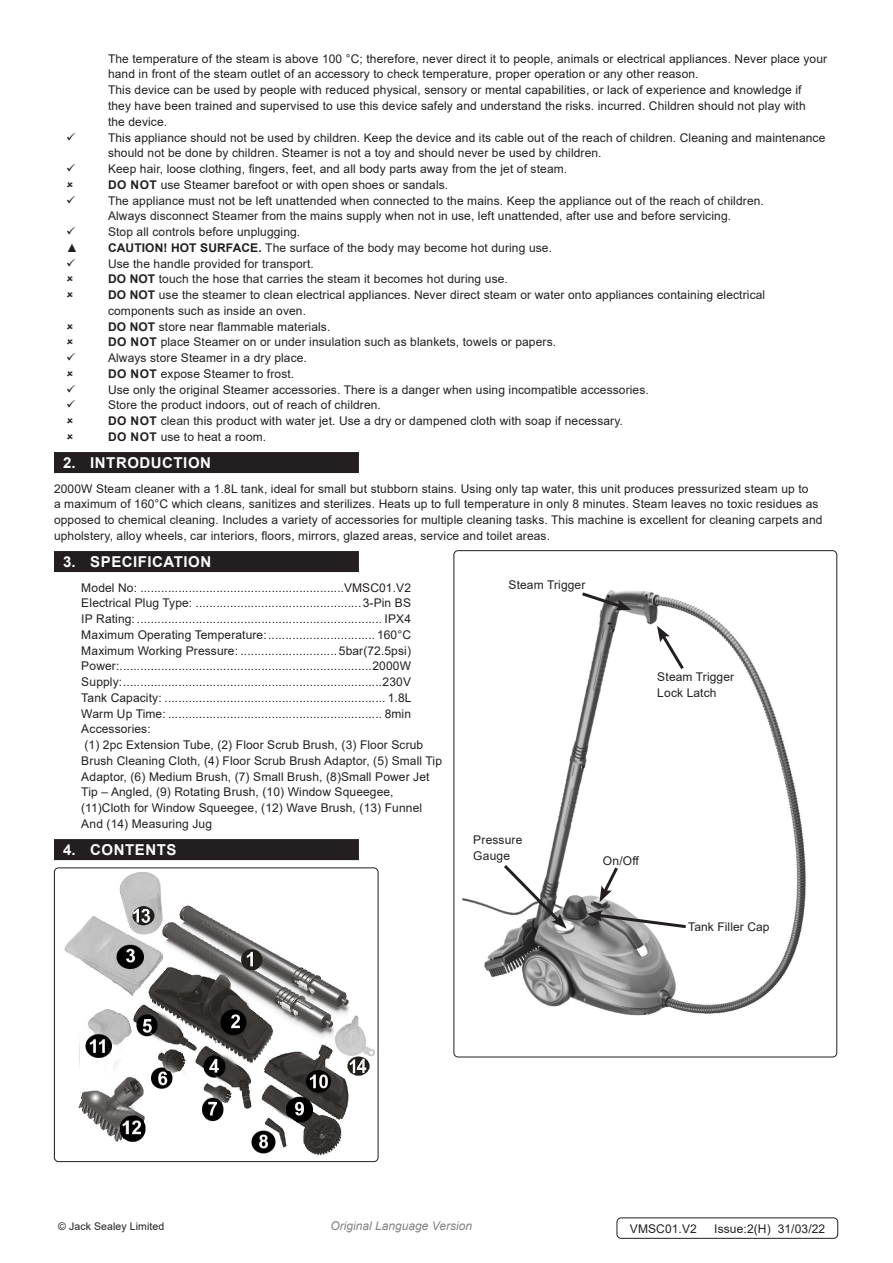
<style>
.page{position:relative;width:893px;height:1263px;background:#fff}
.page>*{position:absolute;margin:0;border:0;box-sizing:border-box;transform-origin:0 0}
.t1{font:700 15px "Arial";letter-spacing:.035em;color:#fff}
.Body{font:12px/15.8px "Arial";letter-spacing:.01em;color:#231f20}
.Specifications__Tabb{font:12px "Arial";letter-spacing:.01em;color:#231f20}
.Instructions_Model_N{font:12px "Arial";letter-spacing:.01em;color:#231f20}
.Body__Footer{font:12px "Arial";letter-spacing:.01em;color:#231f20}
.t2{font:italic 12px "Arial";color:#808285}
.Body__Justified__7pt{font:10.5px "Arial";letter-spacing:.01em;color:#231f20}
.s1{font-weight:700}
</style>
<div class="page">
<div style="left:54px;top:452px;width:305px;height:21px;background:#231f20"></div>
<div style="left:54px;top:551px;width:305px;height:21px;background:#231f20"></div>
<div style="left:54px;top:839px;width:305px;height:21px;background:#231f20"></div>
<img style="left:54px;top:868px;width:324px;height:293px">
<div style="left:54px;top:867px;width:324px;height:295px;border:1px solid #231f20;border-radius:4px"></div>
<img style="left:462px;top:591px;width:375px;height:466px">
<svg style="left:657px;top:626px;width:30px;height:46px"></svg>
<svg style="left:600px;top:864px;width:21px;height:38px"></svg>
<svg style="left:587px;top:910px;width:102px;height:20px"></svg>
<svg style="left:501px;top:862px;width:66px;height:67px"></svg>
<svg style="left:579px;top:590px;width:52px;height:20px"></svg>
<div style="left:617px;top:1217px;width:221px;height:22px;border:1px solid #231f20;border-radius:4px"></div>
<p class="Body" style="left:108px;top:51px;width:721px">The temperature of the steam is above 100 °C; therefore, never direct it to people, animals or electrical appliances. Never place your hand in front of the steam outlet of an accessory to check temperature, proper operation or any other reason.</p>
<p class="Body" style="left:108px;top:82px;width:695px">This device can be used by people with reduced physical, sensory or mental capabilities, or lack of experience and knowledge if</p>
<p class="Body" style="left:108px;top:98px;width:699px">they have been trained and supervised to use this device safely and understand the risks. incurred. Children should not play with</p>
<p class="Body" style="left:108px;top:114px;width:61px">the device.</p>
<p class="Body" style="left:108px;top:129px;width:719px">This appliance should not be used by children. Keep the device and its cable out of the reach of children. Cleaning and maintenance should not be done by children. Steamer is not a toy and should never be used by children.</p>
<p class="Body" style="left:108px;top:161px;width:461px">Keep hair, loose clothing, fingers, feet, and all body parts away from the jet of steam.</p>
<p class="Body" style="left:108px;top:177px;width:342px"><span class="s1">DO NOT</span> use Steamer barefoot or with open shoes or sandals.</p>
<p class="Body" style="left:108px;top:192px;width:657px">The appliance must not be left unattended when connected to the mains. Keep the appliance out of the reach of children.<br>Always disconnect Steamer from the mains supply when not in use, left unattended, after use and before servicing.</p>
<p class="Body" style="left:108px;top:224px;width:194px">Stop all controls before unplugging.</p>
<p class="Body" style="left:66px;top:240px;width:13px">▲</p>
<p class="Body" style="left:108px;top:240px;width:445px"><span class="s1">CAUTION! HOT SURFACE.</span> The surface of the body may become hot during use.</p>
<p class="Body" style="left:108px;top:255px;width:207px">Use the handle provided for transport.</p>
<p class="Body" style="left:108px;top:271px;width:401px"><span class="s1">DO NOT</span> touch the hose that carries the steam it becomes hot during use.</p>
<p class="Body" style="left:108px;top:287px;width:659px"><span class="s1">DO NOT</span> use the steamer to clean electrical appliances. Never direct steam or water onto appliances containing electrical components such as inside an oven.</p>
<p class="Body" style="left:108px;top:318px;width:224px"><span class="s1">DO NOT</span> store near flammable materials.</p>
<p class="Body" style="left:108px;top:334px;width:450px"><span class="s1">DO NOT</span> place Steamer on or under insulation such as blankets, towels or papers.</p>
<p class="Body" style="left:108px;top:350px;width:200px">Always store Steamer in a dry place.</p>
<p class="Body" style="left:108px;top:366px;width:188px"><span class="s1">DO NOT</span> expose Steamer to frost.</p>
<p class="Body" style="left:108px;top:381px;width:542px">Use only the original Steamer accessories. There is a danger when using incompatible accessories.</p>
<p class="Body" style="left:108px;top:397px;width:274px">Store the product indoors, out of reach of children.</p>
<p class="Body" style="left:108px;top:413px;width:516px"><span class="s1">DO NOT</span> clean this product with water jet. Use a dry or dampened cloth with soap if necessary.</p>
<p class="Body" style="left:108px;top:429px;width:160px"><span class="s1">DO NOT</span> use to heat a room.</p>
<p class="t1" style="left:63px;top:452px;width:149px">2. INTRODUCTION</p>
<p class="Body" style="left:54px;top:480px;width:770px">2000W Steam cleaner with a 1.8L tank, ideal for small but stubborn stains. Using only tap water, this unit produces pressurized steam up to<br>a maximum of 160°C which cleans, sanitizes and sterilizes. Heats up to full temperature in only 8 minutes. Steam leaves no toxic residues as opposed to chemical cleaning. Includes a variety of accessories for multiple cleaning tasks. This machine is excellent for cleaning carpets and upholstery, alloy wheels, car interiors, floors, mirrors, glazed areas, service and toilet areas.</p>
<p class="t1" style="left:63px;top:551px;width:150px">3. SPECIFICATION</p>
<p class="Specifications__Tabb" style="left:81px;top:579px;width:331px">Model No: ...........................................................VMSC01.V2</p>
<p class="Specifications__Tabb" style="left:81px;top:595px;width:331px">Electrical Plug Type: ................................................3-Pin BS</p>
<p class="Specifications__Tabb" style="left:81px;top:611px;width:331px">IP Rating: ....................................................................... IPX4</p>
<p class="Specifications__Tabb" style="left:81px;top:626px;width:331px">Maximum Operating Temperature:............................... 160°C</p>
<p class="Specifications__Tabb" style="left:81px;top:642px;width:331px">Maximum Working Pressure: ............................ 5bar(72.5psi)</p>
<p class="Specifications__Tabb" style="left:81px;top:658px;width:331px">Power:.........................................................................2000W</p>
<p class="Specifications__Tabb" style="left:81px;top:674px;width:331px">Supply:...........................................................................230V</p>
<p class="Specifications__Tabb" style="left:81px;top:689px;width:332px">Tank Capacity: ................................................................ 1.8L</p>
<p class="Specifications__Tabb" style="left:81px;top:705px;width:331px">Warm Up Time: .............................................................. 8min</p>
<p class="Specifications__Tabb" style="left:81px;top:721px;width:71px">Accessories:</p>
<p class="Specifications__Tabb" style="left:84px;top:737px;width:340px">(1) 2pc Extension Tube, (2) Floor Scrub Brush, (3) Floor Scrub</p>
<p class="Specifications__Tabb" style="left:81px;top:752px;width:362px">Brush Cleaning Cloth, (4) Floor Scrub Brush Adaptor, (5) Small Tip</p>
<p class="Specifications__Tabb" style="left:81px;top:768px;width:350px">Adaptor, (6) Medium Brush, (7) Small Brush, (8)Small Power Jet</p>
<p class="Specifications__Tabb" style="left:81px;top:784px;width:314px">Tip – Angled, (9) Rotating Brush, (10) Window Squeegee,</p>
<p class="Specifications__Tabb" style="left:81px;top:800px;width:343px">(11)Cloth for Window Squeegee, (12) Wave Brush, (13) Funnel</p>
<p class="Specifications__Tabb" style="left:81px;top:815px;width:132px">And (14) Measuring Jug</p>
<p class="t1" style="left:63px;top:839px;width:115px">4. CONTENTS</p>
<p class="Instructions_Model_N" style="left:508px;top:576px;width:79px">Steam Trigger</p>
<p class="Instructions_Model_N" style="left:657px;top:669px;width:79px">Steam Trigger</p>
<p class="Instructions_Model_N" style="left:657px;top:684px;width:61px">Lock Latch</p>
<p class="Instructions_Model_N" style="left:473px;top:831px;width:51px">Pressure</p>
<p class="Instructions_Model_N" style="left:473px;top:847px;width:38px">Gauge</p>
<p class="Instructions_Model_N" style="left:603px;top:852px;width:38px">On/Off</p>
<p class="Body__Justified__7pt" style="left:58px;top:1219px;width:108px">© Jack Sealey Limited</p>
<p class="t2" style="left:330px;top:1218px;width:143px">Original Language Version</p>
<p class="Instructions_Model_N" style="left:688px;top:919px;width:83px">Tank Filler Cap</p>
<p class="Body__Footer" style="left:630px;top:1220px;width:69px">VMSC01.V2</p>
<p class="Body__Footer" style="left:714px;top:1220px;width:113px">Issue:2(H) 31/03/22</p>
</div>
